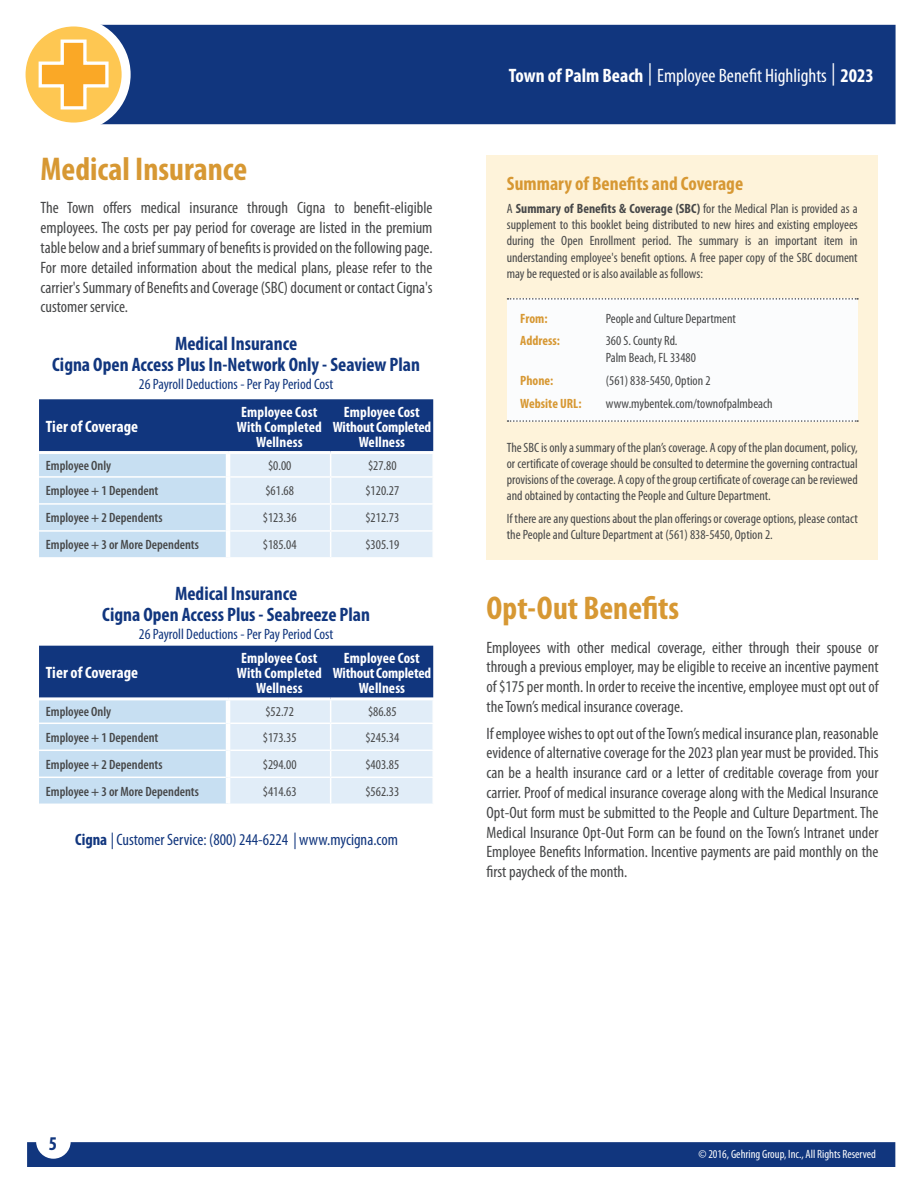
<style>
.page{position:relative;width:918px;height:1188px;background:#fff}
.page>*{position:absolute;margin:0;border:0;box-sizing:border-box;transform-origin:0 0}
.TOC_-_Insurance_Type{font:700 condensed 33px "Myriad Pro";color:#d79833}
.TOC_-_At_A_Glance{font:700 condensed 33px "Myriad Pro";color:#d79833}
.Rate_Table_-_Header{font:700 condensed 19.5px/21px "Myriad Pro";color:#11367e;text-align:center}
.t1{font:condensed 19.5px "Myriad Pro";color:#fff}
.TOC_-_At_A_Glance-2{font:700 condensed 19.5px "Myriad Pro";color:#d79833}
.Body_-_Main{font:condensed 16.5px/19.8px "Myriad Pro";color:#464748;text-align:justify}
.t2{font:condensed 16.5px "Myriad Pro";color:#11367e}
.Rate_Table_-_Interio{font:700 condensed 16.5px "Myriad Pro";letter-spacing:.005em;color:#fff}
.Rate_Table_-_Interio-2{font:700 condensed 15px/15px "Myriad Pro";letter-spacing:.005em;color:#fff;text-align:center}
.Rate_Table_-_Sub_Hea{font:condensed 15px "Myriad Pro";color:#11367e}
.Body_-_Main-2{font:condensed 13.5px/16.2px "Myriad Pro";color:#464748;text-align:justify}
.Table_2_-_Sub_Sub_Ca{font:600 condensed 13.5px "Myriad Pro";color:#464748}
.Table_2_-_Numbers{font:condensed 13.5px "Myriad Pro";color:#464748}
.Body_-_Main-3{font:700 condensed 13.5px "Myriad Pro";color:#d79833}
.t3{font:condensed 12px "Myriad Pro";color:#fff}
.s1{font-weight:700}
.s2{font-size:22.35px}
</style>
<div class="page">
<div style="left:27px;top:1142px;width:868px;height:25px;background:#11367e"></div>
<div style="left:104px;top:25px;width:792px;height:99px;background:#11367e"></div>
<svg style="left:21px;top:22px;width:105px;height:105px;fill:#fec752"></svg>
<div style="left:17px;top:17px;width:114px;height:115px;border:9px solid #fff;border-radius:50%"></div>
<svg style="left:37px;top:38px;width:73px;height:73px;background:#fcc45f"></svg>
<svg style="left:39px;top:399px;width:394px;height:159px;background:#97aece"></svg>
<hr style="left:432px;top:532px;width:2px;height:25px;background:#fff">
<svg style="left:39px;top:646px;width:394px;height:158px;background:#97aece"></svg>
<hr style="left:432px;top:778px;width:2px;height:26px;background:#fff">
<div style="left:487px;top:155px;width:391px;height:405px;background:#fef3da"></div>
<div style="left:507px;top:299px;width:351px;height:122px;background:#fbfcfd"></div>
<svg style="left:508px;top:298px;width:350px;height:2px"></svg>
<svg style="left:508px;top:420px;width:350px;height:2px"></svg>
<p class="TOC_-_Insurance_Type" style="left:40px;top:148px;width:208px">Medical Insurance</p>
<p class="Body_-_Main" style="left:40px;top:198px;width:394px">The Town offers medical insurance through Cigna to benefit-eligible employees. The costs per pay period for coverage are listed in the premium table below and a brief summary of benefits is provided on the following page.<br>For more detailed information about the medical plans, please refer to the carrier's Summary of Benefits and Coverage (SBC) document or contact Cigna's customer service.</p>
<p class="Rate_Table_-_Header" style="left:52px;top:333px;width:369px">Medical Insurance<br>Cigna Open Access Plus In-Network Only - Seaview Plan</p>
<p class="Rate_Table_-_Sub_Hea" style="left:139px;top:375px;width:196px">26 Payroll Deductions - Per Pay Period Cost</p>
<p class="Rate_Table_-_Interio" style="left:46px;top:416px;width:94px">Tier of Coverage</p>
<p class="Rate_Table_-_Interio-2" style="left:237px;top:404px;width:87px">Employee Cost<br>With Completed<br>Wellness</p>
<p class="Rate_Table_-_Interio-2" style="left:333px;top:404px;width:100px">Employee Cost<br>Without Completed<br>Wellness</p>
<p class="Table_2_-_Sub_Sub_Ca" style="left:46px;top:458px;width:67px">Employee Only</p>
<p class="Table_2_-_Numbers" style="left:268px;top:457px;width:25px">$0.00</p>
<p class="Table_2_-_Numbers" style="left:368px;top:457px;width:30px">$27.80</p>
<p class="Table_2_-_Sub_Sub_Ca" style="left:46px;top:484px;width:114px">Employee + 1 Dependent</p>
<p class="Table_2_-_Numbers" style="left:265px;top:483px;width:30px">$61.68</p>
<p class="Table_2_-_Numbers" style="left:365px;top:483px;width:35px">$120.27</p>
<p class="Table_2_-_Sub_Sub_Ca" style="left:46px;top:511px;width:118px">Employee + 2 Dependents</p>
<p class="Table_2_-_Numbers" style="left:263px;top:510px;width:35px">$123.36</p>
<p class="Table_2_-_Numbers" style="left:365px;top:510px;width:35px">$212.73</p>
<p class="Table_2_-_Sub_Sub_Ca" style="left:46px;top:538px;width:155px">Employee + 3 or More Dependents</p>
<p class="Table_2_-_Numbers" style="left:263px;top:537px;width:35px">$185.04</p>
<p class="Table_2_-_Numbers" style="left:365px;top:537px;width:35px">$305.19</p>
<p class="Rate_Table_-_Header" style="left:102px;top:582px;width:269px">Medical Insurance<br>Cigna Open Access Plus - Seabreeze Plan</p>
<p class="Rate_Table_-_Sub_Hea" style="left:139px;top:625px;width:196px">26 Payroll Deductions - Per Pay Period Cost</p>
<p class="Rate_Table_-_Interio" style="left:46px;top:663px;width:94px">Tier of Coverage</p>
<p class="Rate_Table_-_Interio-2" style="left:237px;top:650px;width:87px">Employee Cost<br>With Completed<br>Wellness</p>
<p class="Rate_Table_-_Interio-2" style="left:333px;top:650px;width:100px">Employee Cost<br>Without Completed<br>Wellness</p>
<p class="Table_2_-_Sub_Sub_Ca" style="left:46px;top:704px;width:67px">Employee Only</p>
<p class="Table_2_-_Numbers" style="left:265px;top:704px;width:30px">$52.72</p>
<p class="Table_2_-_Numbers" style="left:368px;top:704px;width:30px">$86.85</p>
<p class="Table_2_-_Sub_Sub_Ca" style="left:46px;top:730px;width:114px">Employee + 1 Dependent</p>
<p class="Table_2_-_Numbers" style="left:263px;top:729px;width:35px">$173.35</p>
<p class="Table_2_-_Numbers" style="left:365px;top:729px;width:35px">$245.34</p>
<p class="Table_2_-_Sub_Sub_Ca" style="left:46px;top:757px;width:118px">Employee + 2 Dependents</p>
<p class="Table_2_-_Numbers" style="left:263px;top:756px;width:35px">$294.00</p>
<p class="Table_2_-_Numbers" style="left:365px;top:756px;width:35px">$403.85</p>
<p class="Table_2_-_Sub_Sub_Ca" style="left:46px;top:784px;width:155px">Employee + 3 or More Dependents</p>
<p class="Table_2_-_Numbers" style="left:263px;top:783px;width:35px">$414.63</p>
<p class="Table_2_-_Numbers" style="left:365px;top:783px;width:35px">$562.33</p>
<p class="t2" style="left:75px;top:830px;width:324px"><span class="s1">Cigna</span> | Customer Service: (800) 244-6224 | www.mycigna.com</p>
<p class="t1" style="left:509px;top:64px;width:366px"><span class="s1">Town of Palm Beach</span> <span class="s2">|</span> Employee Benefit Highlights <span class="s2">|</span> <span class="s1">2023</span></p>
<p class="TOC_-_At_A_Glance-2" style="left:507px;top:171px;width:238px">Summary of Benefits and Coverage</p>
<p class="Body_-_Main-2" style="left:507px;top:200px;width:353px">A <span class="s1">Summary of Benefits &amp; Coverage (SBC)</span> for the Medical Plan is provided as a supplement to this booklet being distributed to new hires and existing employees during the Open Enrollment period. The summary is an important item in understanding employee's benefit options. A free paper copy of the SBC document may be requested or is also available as follows:</p>
<p class="Body_-_Main-3" style="left:520px;top:310px;width:29px">From:</p>
<p class="Body_-_Main-2" style="left:606px;top:310px;width:132px">People and Culture Department</p>
<p class="Body_-_Main-3" style="left:520px;top:333px;width:41px">Address:</p>
<p class="Body_-_Main-2" style="left:606px;top:333px;width:92px">360 S. County Rd.<br>Palm Beach, FL 33480</p>
<p class="Body_-_Main-3" style="left:520px;top:372px;width:35px">Phone:</p>
<p class="Body_-_Main-2" style="left:606px;top:372px;width:106px">(561) 838-5450, Option 2</p>
<p class="Body_-_Main-3" style="left:520px;top:395px;width:63px">Website URL:</p>
<p class="Body_-_Main-2" style="left:606px;top:395px;width:168px">www.mybentek.com/townofpalmbeach</p>
<p class="Body_-_Main-2" style="left:507px;top:439px;width:353px">The SBC is only a summary of the plan’s coverage. A copy of the plan document, policy, or certificate of coverage should be consulted to determine the governing contractual provisions of the coverage. A copy of the group certificate of coverage can be reviewed and obtained by contacting the People and Culture Department.</p>
<p class="Body_-_Main-2" style="left:507px;top:510px;width:353px">If there are any questions about the plan offerings or coverage options, please contact the People and Culture Department at (561) 838-5450, Option 2.</p>
<p class="TOC_-_At_A_Glance" style="left:487px;top:588px;width:194px">Opt-Out Benefits</p>
<p class="Body_-_Main" style="left:487px;top:637px;width:394px">Employees with other medical coverage, either through their spouse or through a previous employer, may be eligible to receive an incentive payment of $175 per month. In order to receive the incentive, employee must opt out of the Town’s medical insurance coverage.</p>
<p class="Body_-_Main" style="left:487px;top:723px;width:394px">If employee wishes to opt out of the Town’s medical insurance plan, reasonable evidence of alternative coverage for the 2023 plan year must be provided. This can be a health insurance card or a letter of creditable coverage from your carrier. Proof of medical insurance coverage along with the Medical Insurance Opt-Out form must be submitted to the People and Culture Department. The Medical Insurance Opt-Out Form can be found on the Town’s Intranet under Employee Benefits Information. Incentive payments are paid monthly on the first paycheck of the month.</p>
<p class="Rate_Table_-_Header" style="left:49px;top:1133px;width:10px">5</p>
<p class="t3" style="left:698px;top:1147px;width:179px">© 2016, Gehring Group, Inc., All Rights Reserved</p>
</div>
